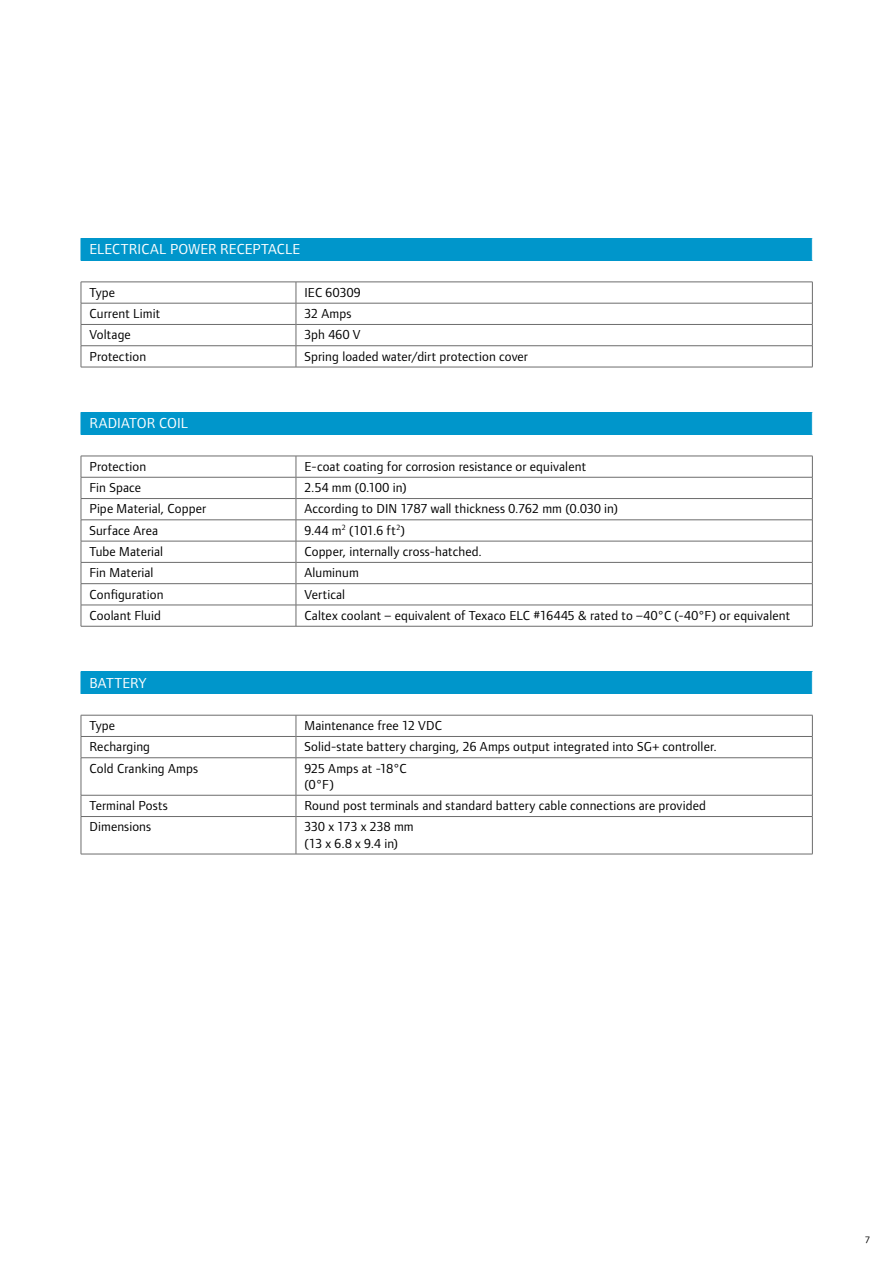
<style>
.page{position:relative;width:893px;height:1263px;background:#fff}
.page>*{position:absolute;margin:0;border:0;box-sizing:border-box;transform-origin:0 0}
.t1{font:15px "Foundry Form Sans Blonde";letter-spacing:.01em;color:#fff}
.t2{font:13.5px/16.2px "Foundry Form Sans Blonde";letter-spacing:.01em;color:#000}
.t3{font:10.5px "Foundry Form Sans Blonde Book SC";color:#000}
</style>
<div class="page">
<div style="left:81px;top:238px;width:731px;height:23px;background:#0096cb"></div>
<svg style="left:812px;top:238px;width:1px;height:23px"></svg>
<hr style="left:81px;top:367px;width:215px;height:1px;background:#6c6c6c">
<hr style="left:296px;top:367px;width:517px;height:1px;background:#6c6c6c">
<svg style="left:81px;top:282px;width:732px;height:85px"></svg>
<div style="left:81px;top:412px;width:731px;height:23px;background:#0096cb"></div>
<svg style="left:297px;top:457px;width:515px;height:169px"></svg>
<svg style="left:812px;top:412px;width:1px;height:23px"></svg>
<hr style="left:296px;top:456px;width:517px;height:1px;background:#6c6c6c">
<hr style="left:296px;top:477px;width:516px;height:1px;background:#6c6c6c">
<hr style="left:296px;top:498px;width:516px;height:1px;background:#6c6c6c">
<hr style="left:296px;top:520px;width:516px;height:1px;background:#6c6c6c">
<hr style="left:296px;top:541px;width:516px;height:1px;background:#6c6c6c">
<hr style="left:296px;top:562px;width:516px;height:1px;background:#6c6c6c">
<hr style="left:296px;top:583px;width:516px;height:1px;background:#6c6c6c">
<hr style="left:296px;top:605px;width:516px;height:1px;background:#6c6c6c">
<hr style="left:81px;top:626px;width:215px;height:1px;background:#6c6c6c">
<hr style="left:296px;top:626px;width:517px;height:1px;background:#6c6c6c">
<svg style="left:81px;top:456px;width:216px;height:170px"></svg>
<svg style="left:812px;top:456px;width:1px;height:170px"></svg>
<div style="left:81px;top:671px;width:731px;height:23px;background:#0096cb"></div>
<svg style="left:297px;top:716px;width:515px;height:138px"></svg>
<svg style="left:812px;top:671px;width:1px;height:23px"></svg>
<hr style="left:296px;top:715px;width:517px;height:1px;background:#6c6c6c">
<hr style="left:296px;top:736px;width:516px;height:1px;background:#6c6c6c">
<hr style="left:296px;top:757px;width:516px;height:1px;background:#6c6c6c">
<hr style="left:296px;top:795px;width:516px;height:1px;background:#6c6c6c">
<hr style="left:296px;top:816px;width:516px;height:1px;background:#6c6c6c">
<hr style="left:81px;top:854px;width:215px;height:1px;background:#6c6c6c">
<hr style="left:296px;top:854px;width:517px;height:1px;background:#6c6c6c">
<svg style="left:81px;top:715px;width:216px;height:139px"></svg>
<hr style="left:296px;top:816px;width:1px;height:38px;background:#6c6c6c">
<svg style="left:812px;top:715px;width:1px;height:43px"></svg>
<hr style="left:812px;top:758px;width:1px;height:37px;background:#6c6c6c">
<svg style="left:812px;top:795px;width:1px;height:21px"></svg>
<hr style="left:812px;top:816px;width:1px;height:38px;background:#6c6c6c">
<p class="t1" style="left:89px;top:241px;width:212px">ELECTRICAL POWER RECEPTACLE</p>
<p class="t2" style="left:89px;top:284px;width:27px">Type</p>
<p class="t2" style="left:304px;top:284px;width:58px">IEC 60309</p>
<p class="t2" style="left:89px;top:305px;width:72px">Current Limit</p>
<p class="t2" style="left:304px;top:305px;width:48px">32 Amps</p>
<p class="t2" style="left:89px;top:327px;width:43px">Voltage</p>
<p class="t2" style="left:304px;top:327px;width:58px">3ph 460 V</p>
<p class="t2" style="left:89px;top:348px;width:58px">Protection</p>
<p class="t2" style="left:304px;top:348px;width:225px">Spring loaded water/dirt protection cover</p>
<p class="t1" style="left:89px;top:415px;width:100px">RADIATOR COIL</p>
<p class="t2" style="left:89px;top:458px;width:58px">Protection</p>
<p class="t2" style="left:304px;top:458px;width:283px">E-coat coating for corrosion resistance or equivalent</p>
<p class="t2" style="left:89px;top:479px;width:53px">Fin Space</p>
<p class="t2" style="left:304px;top:479px;width:104px">2.54 mm (0.100 in)</p>
<p class="t2" style="left:89px;top:501px;width:118px">Pipe Material, Copper</p>
<p class="t2" style="left:304px;top:501px;width:315px">According to DIN 1787 wall thickness 0.762 mm (0.030 in)</p>
<p class="t2" style="left:89px;top:522px;width:70px">Surface Area</p>
<p class="t2" style="left:304px;top:522px;width:102px">9.44 m<sup>2</sup> (101.6 ft<sup>2</sup>)</p>
<p class="t2" style="left:89px;top:543px;width:75px">Tube Material</p>
<p class="t2" style="left:304px;top:543px;width:179px">Copper, internally cross-hatched.</p>
<p class="t2" style="left:89px;top:564px;width:66px">Fin Material</p>
<p class="t2" style="left:304px;top:564px;width:56px">Aluminum</p>
<p class="t2" style="left:89px;top:586px;width:76px">Configuration</p>
<p class="t2" style="left:304px;top:586px;width:42px">Vertical</p>
<p class="t2" style="left:89px;top:607px;width:73px">Coolant Fluid</p>
<p class="t2" style="left:304px;top:607px;width:487px">Caltex coolant – equivalent of Texaco ELC #16445 &amp; rated to –40°C (-40°F) or equivalent</p>
<p class="t1" style="left:89px;top:674px;width:59px">BATTERY</p>
<p class="t2" style="left:89px;top:717px;width:27px">Type</p>
<p class="t2" style="left:304px;top:717px;width:139px">Maintenance free 12 VDC</p>
<p class="t2" style="left:89px;top:739px;width:62px">Recharging</p>
<p class="t2" style="left:304px;top:739px;width:414px">Solid-state battery charging, 26 Amps output integrated into SG+ controller.</p>
<p class="t2" style="left:89px;top:760px;width:110px">Cold Cranking Amps</p>
<p class="t2" style="left:304px;top:760px;width:104px">925 Amps at -18°C (0°F)</p>
<p class="t2" style="left:89px;top:797px;width:80px">Terminal Posts</p>
<p class="t2" style="left:304px;top:797px;width:403px">Round post terminals and standard battery cable connections are provided</p>
<p class="t2" style="left:89px;top:819px;width:63px">Dimensions</p>
<p class="t2" style="left:304px;top:819px;width:111px">330 x 173 x 238 mm (13 x 6.8 x 9.4 in)</p>
<p class="t3" style="left:865px;top:1232px;width:6px">7</p>
</div>
